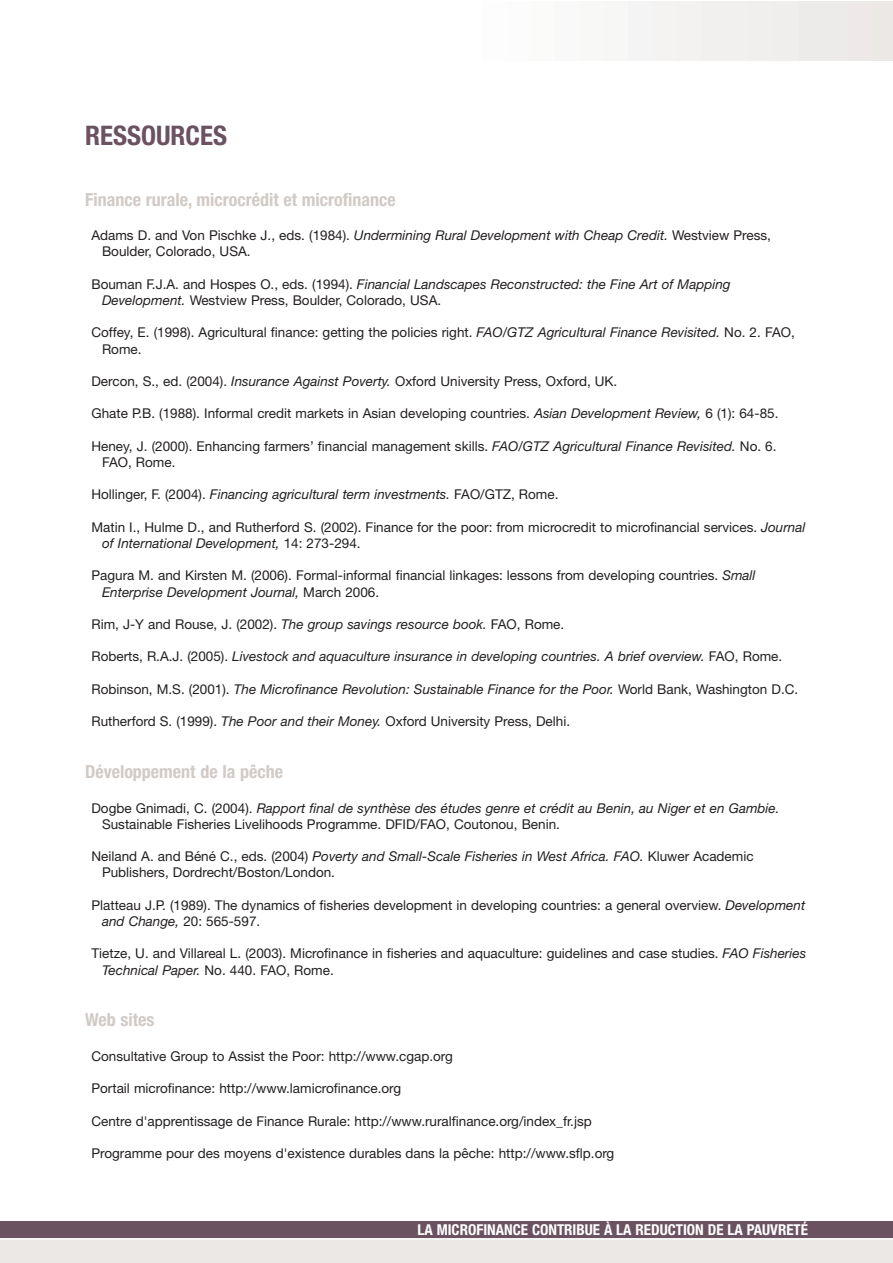
<style>
.page{position:relative;width:893px;height:1263px;background:#fff}
.page>*{position:absolute;margin:0;border:0;box-sizing:border-box;transform-origin:0 0}
.t1{font:700 condensed 27px "Helvetica Neue";color:#6b5260}
.t2{font:700 condensed 18px "Helvetica Neue";color:#d1cac6}
.t3{font:700 condensed 15px "Helvetica Neue";color:#fff}
.t4{font:13.5px/16.2px "Helvetica Neue";color:#231f20}
.t5{font:italic 13.5px "Helvetica Neue";color:#231f20}
.s1{font-style:italic}
.s2{font-style:normal}
</style>
<div class="page">
<div style="left:876px;top:1px;width:12px;height:60px;background:#ebe8e6"></div>
<div style="left:852px;top:1px;width:12px;height:60px;background:#eee9e8"></div>
<div style="left:828px;top:1px;width:11px;height:60px;background:#edebe9"></div>
<div style="left:803px;top:1px;width:12px;height:60px;background:#edebea"></div>
<div style="left:779px;top:1px;width:11px;height:60px;background:#efeeec"></div>
<div style="left:755px;top:1px;width:11px;height:60px;background:#f0efed"></div>
<div style="left:730px;top:1px;width:12px;height:60px;background:#f1f0ee"></div>
<div style="left:706px;top:1px;width:11px;height:60px;background:#f1f0ef"></div>
<div style="left:681px;top:1px;width:12px;height:60px;background:#f3f2f1"></div>
<div style="left:657px;top:1px;width:12px;height:60px;background:#f4f3f2"></div>
<div style="left:633px;top:1px;width:11px;height:60px;background:#f5f4f4"></div>
<div style="left:608px;top:1px;width:12px;height:60px;background:#f7f7f6"></div>
<div style="left:584px;top:1px;width:11px;height:60px;background:#f8f8f7"></div>
<div style="left:560px;top:1px;width:11px;height:60px;background:#faf9f9"></div>
<div style="left:535px;top:1px;width:12px;height:60px;background:#fbfbfa"></div>
<div style="left:0;top:1239px;width:892px;height:24px;background:#ebe8e6"></div>
<div style="left:0;top:1222px;width:892px;height:17px;background:#6b5260"></div>
<hr style="left:0;top:1238px;width:892px;height:1px;background:#fff">
<h1 class="t1" style="left:85px;top:126px;width:144px">RESSOURCES</h1>
<h2 class="t2" style="left:85px;top:193px;width:312px">Finance rurale, microcrédit et microfinance</h2>
<p class="t4" style="left:102px;top:229px;width:670px;text-indent:-11px">Adams D. and Von Pischke J., eds. (1984). <span class="s1">Undermining Rural Development with Cheap Credit.</span> Westview Press,<br>Boulder, Colorado, USA.</p>
<p class="t4" style="left:102px;top:277px;width:630px;text-indent:-11px">Bouman F.J.A. and Hospes O., eds. (1994). <span class="s1">Financial Landscapes Reconstructed: the Fine Art of Mapping<br>Development.</span> Westview Press, Boulder, Colorado, USA.</p>
<p class="t4" style="left:102px;top:326px;width:694px;text-indent:-11px">Coffey, E. (1998). Agricultural finance: getting the policies right. <span class="s1">FAO/GTZ Agricultural Finance Revisited.</span> No. 2. FAO,<br>Rome.</p>
<p class="t4" style="left:91px;top:374px;width:527px">Dercon, S., ed. (2004). <span class="s1">Insurance Against Poverty.</span> Oxford University Press, Oxford, UK.</p>
<p class="t4" style="left:91px;top:407px;width:688px">Ghate P.B. (1988). Informal credit markets in Asian developing countries. <span class="s1">Asian Development Review,</span> 6 (1): 64-85.</p>
<p class="t4" style="left:102px;top:439px;width:676px;text-indent:-11px">Heney, J. (2000). Enhancing farmers’ financial management skills. <span class="s1">FAO/GTZ Agricultural Finance Revisited.</span> No. 6.<br>FAO, Rome.</p>
<p class="t5" style="left:91px;top:490px;width:468px"><span class="s2">Hollinger, F. (2004).</span> Financing agricultural term investments. <span class="s2">FAO/GTZ, Rome.</span></p>
<p class="t4" style="left:102px;top:520px;width:705px;text-indent:-11px">Matin I., Hulme D., and Rutherford S. (2002). Finance for the poor: from microcredit to microfinancial services. <span class="s1">Journal of International Development,</span> 14: 273-294.</p>
<p class="t4" style="left:102px;top:569px;width:655px;text-indent:-11px">Pagura M. and Kirsten M. (2006). Formal-informal financial linkages: lessons from developing countries. <span class="s1">Small<br>Enterprise Development Journal,</span> March 2006.</p>
<p class="t4" style="left:91px;top:617px;width:474px">Rim, J-Y and Rouse, J. (2002). <span class="s1">The group savings resource book.</span> FAO, Rome.</p>
<p class="t5" style="left:91px;top:652px;width:692px"><span class="s2">Roberts, R.A.J. (2005).</span> Livestock and aquaculture insurance in developing countries. A brief overview. <span class="s2">FAO, Rome.</span></p>
<p class="t5" style="left:91px;top:684px;width:708px"><span class="s2">Robinson, M.S. (2001).</span> The Microfinance Revolution: Sustainable Finance for the Poor. <span class="s2">World Bank, Washington D.C.</span></p>
<p class="t4" style="left:91px;top:715px;width:480px">Rutherford S. (1999). <span class="s1">The Poor and their Money.</span> Oxford University Press, Delhi.</p>
<h2 class="t2" style="left:85px;top:765px;width:200px">Développement de la pêche</h2>
<p class="t4" style="left:102px;top:801px;width:679px;text-indent:-11px">Dogbe Gnimadi, C. (2004). <span class="s1">Rapport final de synthèse des études genre et crédit au Benin, au Niger et en Gambie.<br></span>Sustainable Fisheries Livelihoods Programme. DFID/FAO, Coutonou, Benin.</p>
<p class="t4" style="left:102px;top:850px;width:653px;text-indent:-11px">Neiland A. and Béné C., eds. (2004) <span class="s1">Poverty and Small-Scale Fisheries in West Africa. FAO.</span> Kluwer Academic<br>Publishers, Dordrecht/Boston/London.</p>
<p class="t4" style="left:102px;top:898px;width:705px;text-indent:-11px">Platteau J.P. (1989). The dynamics of fisheries development in developing countries: a general overview. <span class="s1">Development and Change,</span> 20: 565-597.</p>
<p class="t4" style="left:102px;top:947px;width:706px;text-indent:-11px">Tietze, U. and Villareal L. (2003). Microfinance in fisheries and aquaculture: guidelines and case studies. <span class="s1">FAO Fisheries<br>Technical Paper.</span> No. 440. FAO, Rome.</p>
<h2 class="t2" style="left:85px;top:1013px;width:71px">Web sites</h2>
<p class="t4" style="left:91px;top:1049px;width:363px">Consultative Group to Assist the Poor: http://www.cgap.org</p>
<p class="t4" style="left:91px;top:1082px;width:311px">Portail microfinance: http://www.lamicrofinance.org</p>
<p class="t4" style="left:91px;top:1114px;width:502px">Centre d'apprentissage de Finance Rurale: http://www.ruralfinance.org/index_fr.jsp</p>
<p class="t4" style="left:91px;top:1147px;width:524px">Programme pour des moyens d'existence durables dans la pêche: http://www.sflp.org</p>
<p class="t3" style="left:417px;top:1224px;width:392px">LA MICROFINANCE CONTRIBUE À LA REDUCTION DE LA PAUVRETÉ</p>
</div>
